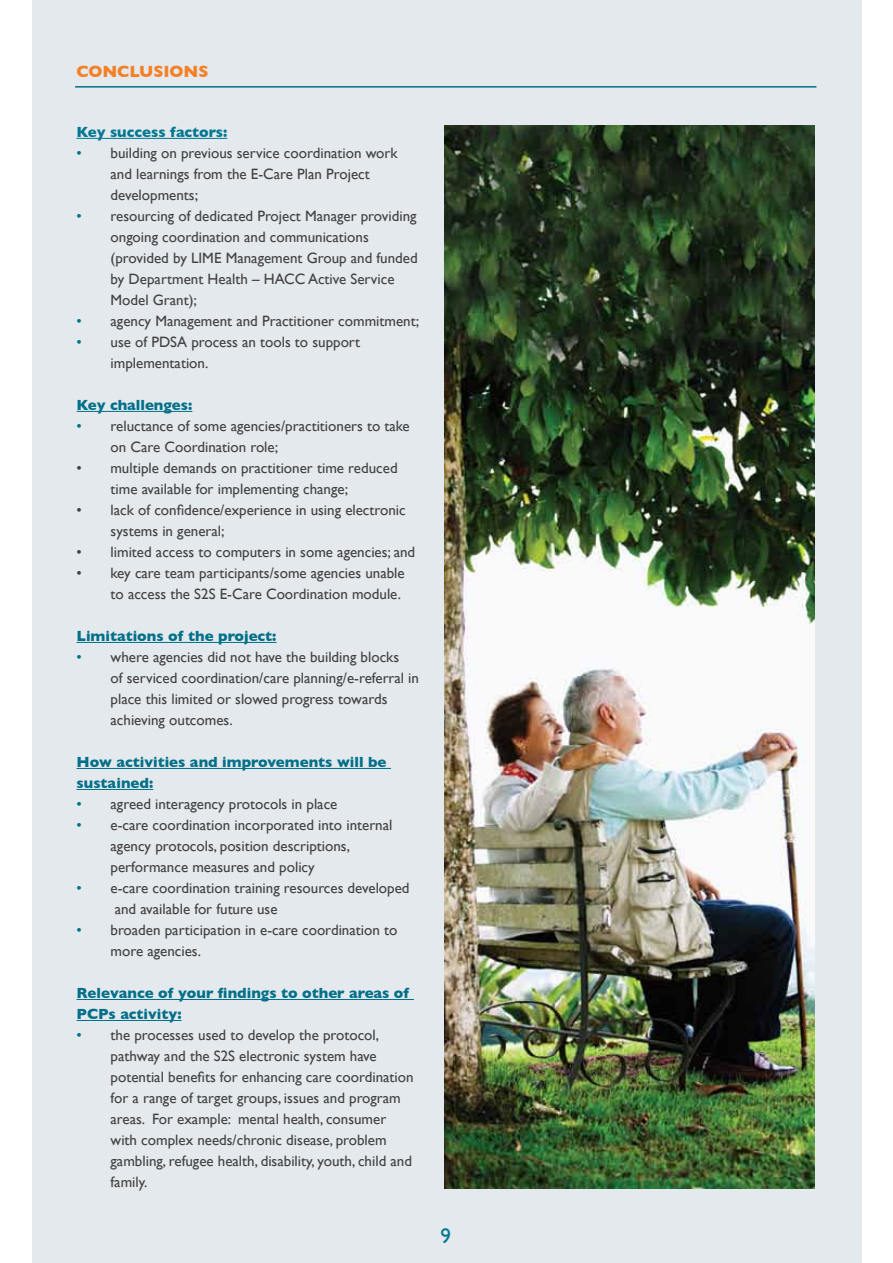
<style>
.page{position:relative;width:893px;height:1263px;background:#fff}
.page>*{position:absolute;margin:0;border:0;box-sizing:border-box;transform-origin:0 0}
.t1{font:21px "Gill Sans";color:#007791}
.t2{font:700 16.5px "Gill Sans";color:#f58025}
.t3{font:15px/21px "Gill Sans";color:#414042}
.t4{font:700 15px/21px "Gill Sans";color:#006f88}
.t5{font:700 15px "Gill Sans";color:#007791}
.s1{color:#006f88}
</style>
<div class="page">
<div style="left:32px;top:0;width:829px;height:1263px;background:#e3e9ed"></div>
<hr style="left:77px;top:138px;width:150px;height:1px;background:#007791">
<hr style="left:77px;top:411px;width:115px;height:1px;background:#006f88">
<hr style="left:77px;top:642px;width:200px;height:1px;background:#006f88">
<hr style="left:77px;top:768px;width:314px;height:1px;background:#006f88">
<hr style="left:77px;top:789px;width:76px;height:1px;background:#006f88">
<hr style="left:77px;top:999px;width:337px;height:1px;background:#006f88">
<hr style="left:77px;top:1020px;width:105px;height:1px;background:#006f88">
<hr style="left:75px;top:86px;width:741px;height:2px;background:#006f88">
<img style="left:444px;top:125px;width:370px;height:1063px">
<p class="t2" style="left:77px;top:62px;width:133px">CONCLUSIONS</p>
<p class="t5" style="left:77px;top:123px;width:152px">Key success factors:</p>
<p class="t3" style="left:111px;top:143px;width:289px;text-indent:-34px"><span class="s1">•</span> building on previous service coordination work and learnings from the E-Care Plan Project developments;</p>
<p class="t3" style="left:111px;top:206px;width:309px;text-indent:-34px"><span class="s1">•</span> resourcing of dedicated Project Manager providing ongoing coordination and communications (provided by LIME Management Group and funded by Department Health – HACC Active Service Model Grant);</p>
<p class="t3" style="left:77px;top:311px;width:344px"><span class="s1">•</span> agency Management and Practitioner commitment;</p>
<p class="t3" style="left:111px;top:332px;width:251px;text-indent:-34px"><span class="s1">•</span> use of PDSA process an tools to support implementation.</p>
<p class="t4" style="left:77px;top:395px;width:117px">Key challenges:</p>
<p class="t3" style="left:111px;top:416px;width:301px;text-indent:-34px"><span class="s1">•</span> reluctance of some agencies/practitioners to take on Care Coordination role;</p>
<p class="t3" style="left:111px;top:458px;width:289px;text-indent:-34px">• multiple demands on practitioner time reduced time available for implementing change;</p>
<p class="t3" style="left:111px;top:500px;width:297px;text-indent:-34px">• lack of confidence/experience in using electronic systems in general;</p>
<p class="t3" style="left:77px;top:542px;width:340px">• limited access to computers in some agencies; and</p>
<p class="t3" style="left:77px;top:563px;width:330px;text-align:right">• key care team participants/some agencies unable to access the S2S E-Care Coordination module.</p>
<p class="t4" style="left:77px;top:626px;width:201px">Limitations of the project:</p>
<p class="t3" style="left:111px;top:647px;width:310px;text-indent:-34px"><span class="s1">•</span> where agencies did not have the building blocks<br>of serviced coordination/care planning/e-referral in place this limited or slowed progress towards achieving outcomes.</p>
<p class="t4" style="left:77px;top:752px;width:311px">How activities and improvements will be sustained:</p>
<p class="t3" style="left:77px;top:794px;width:262px"><span class="s1">•</span> agreed interagency protocols in place</p>
<p class="t3" style="left:111px;top:815px;width:283px;text-indent:-34px"><span class="s1">•</span> e-care coordination incorporated into internal agency protocols, position descriptions, performance measures and policy</p>
<p class="t3" style="left:115px;top:878px;width:296px;text-indent:-38px"><span class="s1">•</span> e-care coordination training resources developed and available for future use</p>
<p class="t3" style="left:111px;top:920px;width:288px;text-indent:-34px"><span class="s1">•</span> broaden participation in e-care coordination to more agencies.</p>
<p class="t4" style="left:77px;top:983px;width:334px">Relevance of your findings to other areas of<br>PCPs activity:</p>
<p class="t3" style="left:111px;top:1025px;width:305px;text-indent:-34px"><span class="s1">•</span> the processes used to develop the protocol, pathway and the S2S electronic system have potential benefits for enhancing care coordination for a range of target groups, issues and program areas. For example: mental health, consumer with complex needs/chronic disease, problem gambling, refugee health, disability, youth, child and family.</p>
<h1 class="t1" style="left:440px;top:1224px;width:12px">9</h1>
</div>
